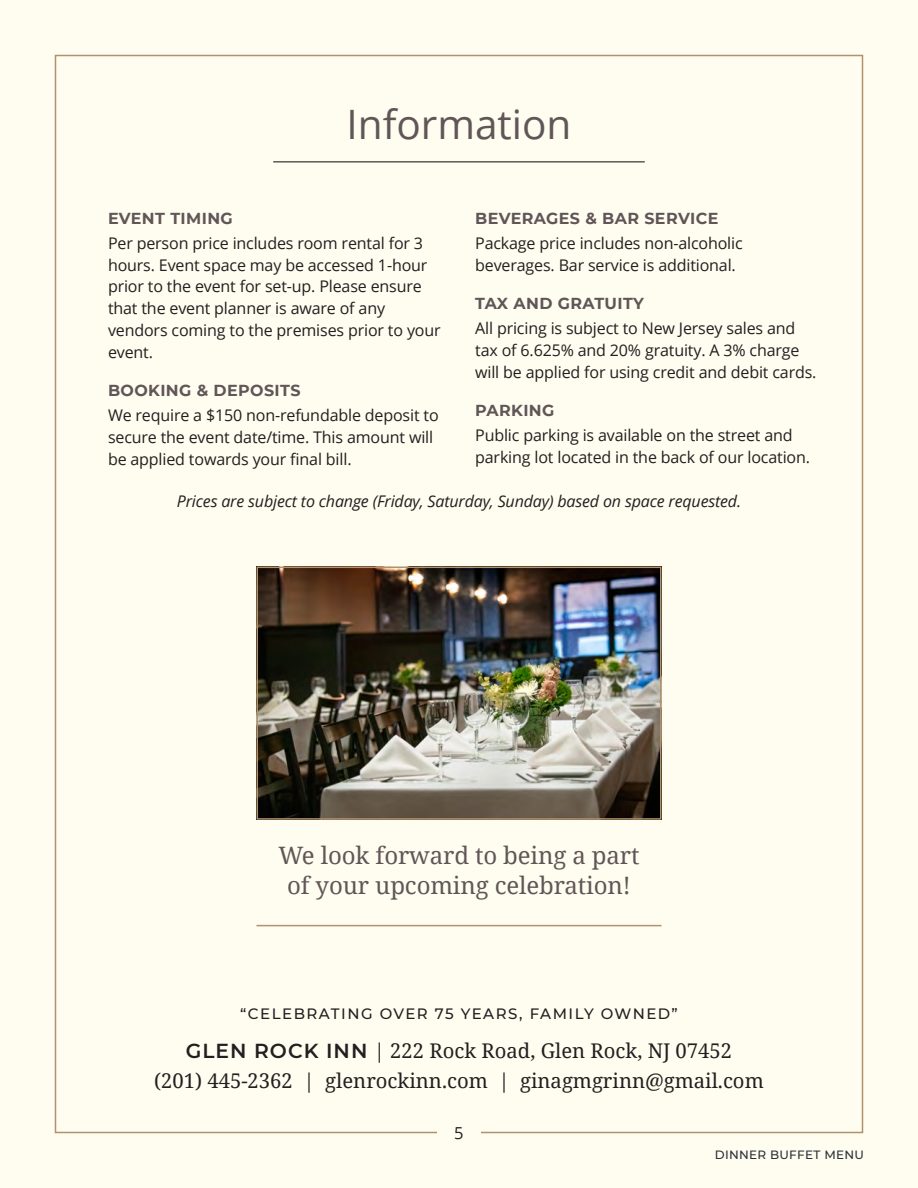
<style>
.page{position:relative;width:918px;height:1188px;background:#fffcf0}
.page>*{position:absolute;margin:0;border:0;box-sizing:border-box;transform-origin:0 0}
.header-course{font:40.5px "Open Sans";color:#605657}
.t1{font:24px "Noto Serif";letter-spacing:-.005em;color:#605657}
.t2{font:20.25px "Noto Serif";color:#231f20}
.t3{font:16.5px "Open Sans";color:#231f20}
.Info-text{font:16.05px/21.8px "Open Sans";letter-spacing:-.01em;color:#231f20}
.Info-text-2{font:italic 16.05px "Open Sans";letter-spacing:-.01em;color:#231f20}
.Info-subhead{font:700 15.9px "Montserrat";letter-spacing:.025em;color:#605657}
.t4{font:500 15px "Montserrat";letter-spacing:.1em;color:#231f20}
.t5{font:500 12px "Montserrat";letter-spacing:.025em;color:#293039}
.s1{font-family:"Montserrat";font-weight:600}
</style>
<div class="page">
<hr style="left:273px;top:161px;width:372px;height:2px;background:#605657">
<img style="left:259px;top:570px;width:400px;height:247px">
<div style="left:256px;top:567px;width:406px;height:253px;border:2px solid #b1926c"></div>
<hr style="left:256px;top:925px;width:406px;height:1px;background:#b1926c">
<p class="header-course" style="left:347px;top:97px;width:226px">Information</p>
<p class="Info-subhead" style="left:108px;top:207px;width:126px">EVENT TIMING</p>
<p class="Info-text" style="left:108px;top:232px;width:334px">Per person price includes room rental for 3 hours. Event space may be accessed 1-hour prior to the event for set-up. Please ensure that the event planner is aware of any vendors coming to the premises prior to your event.</p>
<p class="Info-subhead" style="left:108px;top:379px;width:194px">BOOKING &amp; DEPOSITS</p>
<p class="Info-text" style="left:108px;top:404px;width:332px">We require a $150 non-refundable deposit to secure the event date/time. This amount will be applied towards your final bill.</p>
<p class="Info-subhead" style="left:475px;top:207px;width:245px">BEVERAGES &amp; BAR SERVICE</p>
<p class="Info-text" style="left:475px;top:232px;width:269px">Package price includes non-alcoholic beverages. Bar service is additional.</p>
<p class="Info-subhead" style="left:475px;top:292px;width:170px">TAX AND GRATUITY</p>
<p class="Info-text" style="left:475px;top:317px;width:343px">All pricing is subject to New Jersey sales and tax of 6.625% and 20% gratuity. A 3% charge will be applied for using credit and debit cards.</p>
<p class="Info-subhead" style="left:475px;top:399px;width:81px">PARKING</p>
<p class="Info-text" style="left:475px;top:424px;width:336px">Public parking is available on the street and parking lot located in the back of our location.</p>
<p class="Info-text-2" style="left:177px;top:490px;width:566px">Prices are subject to change (Friday, Saturday, Sunday) based on space requested.</p>
<p class="t1" style="left:278px;top:839px;width:363px">We look forward to being a part</p>
<p class="t1" style="left:287px;top:869px;width:345px">of your upcoming celebration!</p>
<p class="t4" style="left:240px;top:1003px;width:439px">“CELEBRATING OVER 75 YEARS, FAMILY OWNED”</p>
<p class="t2" style="left:186px;top:1037px;width:548px"><span class="s1">GLEN ROCK INN</span> | 222 Rock Road, Glen Rock, NJ 07452</p>
<p class="t2" style="left:154px;top:1067px;width:611px">(201) 445-2362 | glenrockinn.com | ginagmgrinn@gmail.com</p>
<p class="t3" style="left:454px;top:1122px;width:11px">5</p>
<p class="t5" style="left:715px;top:1146px;width:151px">DINNER BUFFET MENU</p>
</div>
